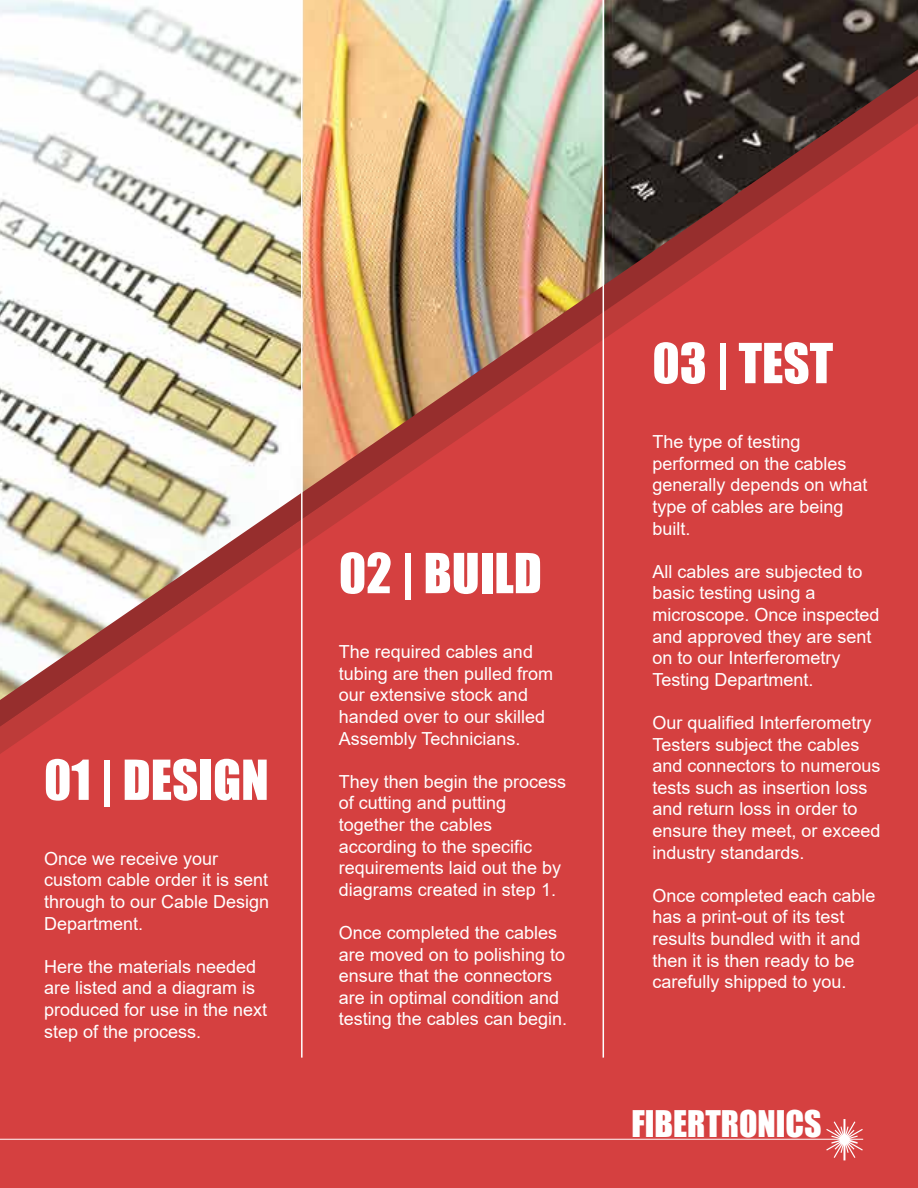
<style>
.page{position:relative;width:918px;height:1188px;background:#fff}
.page>*{position:absolute;margin:0;border:0;box-sizing:border-box;transform-origin:0 0}
.t1{font:51px "Impact";color:#fff}
.t2{font:33.75px "Impact";color:#fff}
.t3{font:18px/21.6px "Arial";color:#fff}
</style>
<div class="page">
<img style="left:0;top:0;width:918px;height:57px">
<div style="left:0;top:770px;width:918px;height:418px;background:#d54040"></div>
<div style="left:0;top:1119px;width:863px;height:41px;background:#d54040"></div>
<img style="left:0;top:57px;width:918px;height:27px">
<img style="left:0;top:84px;width:918px;height:686px">
<hr style="left:301px;top:0;width:2px;height:1058px;background:#fff">
<hr style="left:603px;top:0;width:1px;height:1058px;background:#fff">
<h1 class="t1" style="left:44px;top:740px;width:226px">01 | DESIGN</h1>
<p class="t3" style="left:44px;top:848px;width:227px">Once we receive your custom cable order it is sent through to our Cable Design<br>Department.</p>
<p class="t3" style="left:44px;top:956px;width:225px">Here the materials needed are listed and a diagram is produced for use in the next step of the process.</p>
<h1 class="t1" style="left:339px;top:534px;width:205px">02 | BUILD</h1>
<p class="t3" style="left:339px;top:641px;width:216px">The required cables and tubing are then pulled from our extensive stock and handed over to our skilled<br>Assembly Technicians.</p>
<p class="t3" style="left:339px;top:771px;width:229px">They then begin the process of cutting and putting together the cables according to the specific requirements laid out the by diagrams created in step 1.</p>
<p class="t3" style="left:339px;top:922px;width:230px">Once completed the cables are moved on to polishing to ensure that the connectors are in optimal condition and testing the cables can begin.</p>
<h1 class="t1" style="left:652px;top:324px;width:182px">03 | TEST</h1>
<p class="t3" style="left:652px;top:431px;width:217px">The type of testing performed on the cables generally depends on what type of cables are being built.</p>
<p class="t3" style="left:652px;top:561px;width:229px">All cables are subjected to basic testing using a microscope. Once inspected and approved they are sent on to our Interferometry<br>Testing Department.</p>
<p class="t3" style="left:652px;top:712px;width:230px">Our qualified Interferometry<br>Testers subject the cables and connectors to numerous tests such as insertion loss and return loss in order to ensure they meet, or exceed industry standards.</p>
<p class="t3" style="left:652px;top:885px;width:225px">Once completed each cable has a print-out of its test results bundled with it and then it is then ready to be carefully shipped to you.</p>
<h2 class="t2" style="left:631px;top:1097px;width:192px">FIBERTRONICS</h2>
</div>
